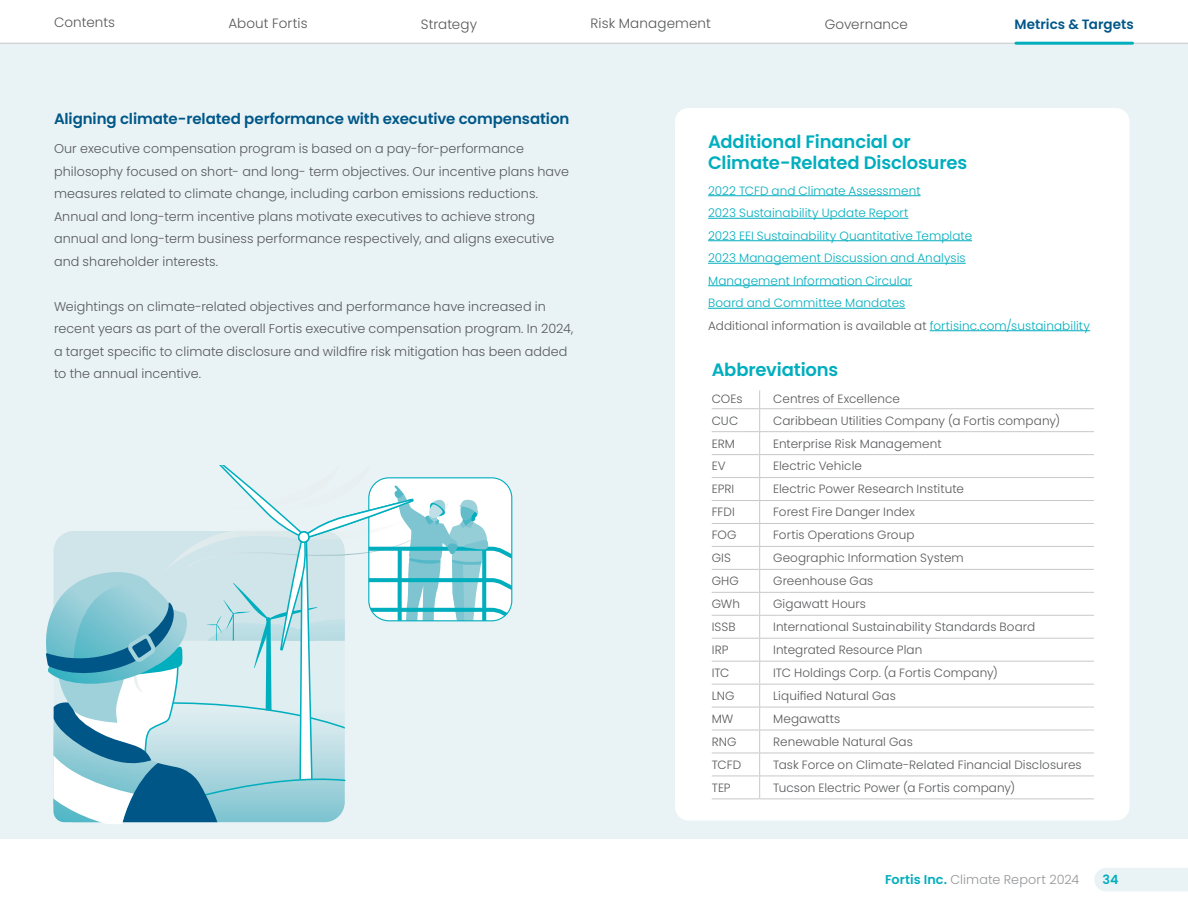
<style>
.page{position:relative;width:1188px;height:918px;background:#fff}
.page>*{position:absolute;margin:0;border:0;box-sizing:border-box;transform-origin:0 0}
.t1{font:600 18px/21.6px "Poppins";letter-spacing:-.01em;color:#00aebe}
.t2{font:600 15px "Poppins";letter-spacing:-.005em;color:#005788}
.t3{font:300 13.5px "Poppins";letter-spacing:.005em;color:#58595b}
.t4{font:600 13.5px "Poppins";letter-spacing:.005em;color:#005788}
.t5{font:300 12.75px/22.5px "Poppins";letter-spacing:.005em;color:#58595b}
.t6{font:300 12.75px "Poppins";letter-spacing:.01em;color:#939598}
.t7{font:600 12.75px "Poppins";color:#00aebe}
.t8{font:300 12px "Poppins";letter-spacing:.005em;color:#58595b}
.t9{font:300 12px/22.5px "Poppins";letter-spacing:.005em;color:#00aebe}
.s1{color:#58595b}
.s2{font-weight:600;color:#00aebe}
.s3{color:#fff}
</style>
<div class="page">
<div style="left:1094px;top:868px;width:94px;height:23px;background:#e9f3f5"></div>
<div style="left:0;top:43px;width:1188px;height:795px;background:#e9f3f5"></div>
<div style="left:675px;top:108px;width:454px;height:712px;background:#fff;border-radius:14px"></div>
<svg style="left:46px;top:465px;width:466px;height:359px"></svg>
<div style="left:298px;top:532px;width:11px;height:11px;background:#fff;border-radius:5px"></div>
<div style="left:298px;top:531px;width:12px;height:12px;border:2px solid #00aebe;border-radius:5px"></div>
<hr style="left:708px;top:195px;width:213px;height:1px;background:#00aebe">
<hr style="left:708px;top:218px;width:201px;height:1px;background:#00aebe">
<hr style="left:708px;top:240px;width:264px;height:1px;background:#00aebe">
<hr style="left:708px;top:263px;width:258px;height:1px;background:#00aebe">
<hr style="left:708px;top:285px;width:204px;height:1px;background:#00aebe">
<hr style="left:708px;top:308px;width:197px;height:1px;background:#00aebe">
<hr style="left:930px;top:330px;width:160px;height:1px;background:#00aebe">
<hr style="left:712px;top:408px;width:48px;height:1px;background:#c7c8ca">
<hr style="left:760px;top:408px;width:334px;height:1px;background:#c7c8ca">
<hr style="left:712px;top:431px;width:48px;height:1px;background:#c7c8ca">
<hr style="left:760px;top:431px;width:334px;height:1px;background:#c7c8ca">
<hr style="left:712px;top:454px;width:48px;height:1px;background:#c7c8ca">
<hr style="left:760px;top:454px;width:334px;height:1px;background:#c7c8ca">
<hr style="left:712px;top:477px;width:48px;height:1px;background:#c7c8ca">
<hr style="left:760px;top:477px;width:334px;height:1px;background:#c7c8ca">
<hr style="left:712px;top:500px;width:48px;height:1px;background:#c7c8ca">
<hr style="left:760px;top:500px;width:334px;height:1px;background:#c7c8ca">
<hr style="left:712px;top:523px;width:48px;height:1px;background:#c7c8ca">
<hr style="left:760px;top:523px;width:334px;height:1px;background:#c7c8ca">
<hr style="left:712px;top:546px;width:48px;height:1px;background:#c7c8ca">
<hr style="left:760px;top:546px;width:334px;height:1px;background:#c7c8ca">
<hr style="left:712px;top:569px;width:48px;height:1px;background:#c7c8ca">
<hr style="left:760px;top:569px;width:334px;height:1px;background:#c7c8ca">
<hr style="left:712px;top:615px;width:48px;height:1px;background:#c7c8ca">
<hr style="left:760px;top:615px;width:334px;height:1px;background:#c7c8ca">
<hr style="left:712px;top:638px;width:48px;height:1px;background:#c7c8ca">
<hr style="left:760px;top:638px;width:334px;height:1px;background:#c7c8ca">
<hr style="left:712px;top:661px;width:48px;height:1px;background:#c7c8ca">
<hr style="left:760px;top:661px;width:334px;height:1px;background:#c7c8ca">
<hr style="left:712px;top:684px;width:48px;height:1px;background:#c7c8ca">
<hr style="left:760px;top:684px;width:334px;height:1px;background:#c7c8ca">
<hr style="left:712px;top:707px;width:48px;height:1px;background:#c7c8ca">
<hr style="left:760px;top:707px;width:334px;height:1px;background:#c7c8ca">
<hr style="left:712px;top:730px;width:48px;height:1px;background:#c7c8ca">
<hr style="left:760px;top:730px;width:334px;height:1px;background:#c7c8ca">
<hr style="left:712px;top:753px;width:48px;height:1px;background:#c7c8ca">
<hr style="left:760px;top:753px;width:334px;height:1px;background:#c7c8ca">
<hr style="left:712px;top:776px;width:48px;height:1px;background:#c7c8ca">
<hr style="left:760px;top:776px;width:334px;height:1px;background:#c7c8ca">
<svg style="left:759px;top:390px;width:1px;height:408px"></svg>
<hr style="left:712px;top:798px;width:48px;height:1px;background:#c7c8ca">
<hr style="left:760px;top:798px;width:334px;height:1px;background:#c7c8ca">
<hr style="left:712px;top:592px;width:48px;height:1px;background:#c7c8ca">
<hr style="left:760px;top:592px;width:334px;height:1px;background:#c7c8ca">
<hr style="left:0;top:43px;width:1188px;height:1px;background:#c7c8ca">
<hr style="left:1016px;top:42px;width:116px;height:3px;background:#00aebe">
<p class="t3" style="left:54px;top:14px;width:63px">Contents</p>
<p class="t3" style="left:228px;top:16px;width:81px">About Fortis</p>
<p class="t3" style="left:421px;top:16px;width:58px">Strategy</p>
<p class="t3" style="left:591px;top:16px;width:122px">Risk Management</p>
<p class="t3" style="left:825px;top:16px;width:85px">Governance</p>
<p class="t4" style="left:1015px;top:16px;width:121px">Metrics &amp; Targets</p>
<p class="t2" style="left:54px;top:110px;width:517px">Aligning climate-related performance with executive compensation</p>
<p class="t5" style="left:54px;top:137px;width:517px">Our executive compensation program is based on a pay-for-performance philosophy focused on short- and long- term objectives. Our incentive plans have measures related to climate change, including carbon emissions reductions.<br>Annual and long-term incentive plans motivate executives to achieve strong annual and long-term business performance respectively, and aligns executive and shareholder interests.</p>
<p class="t5" style="left:54px;top:295px;width:521px">Weightings on climate-related objectives and performance have increased in recent years as part of the overall Fortis executive compensation program. In 2024, a target specific to climate disclosure and wildfire risk mitigation has been added to the annual incentive.</p>
<h1 class="t1" style="left:708px;top:131px;width:261px">Additional Financial or<br>Climate-Related Disclosures</h1>
<p class="t9" style="left:708px;top:179px;width:384px">2022 TCFD and Climate Assessment<br>2023 Sustainability Update Report<br>2023 EEI Sustainability Quantitative Template<br>2023 Management Discussion and Analysis<br>Management Information Circular<br>Board and Committee Mandates<br><span class="s1">Additional information is available at</span> fortisinc.com/sustainability</p>
<h1 class="t1" style="left:712px;top:359px;width:128px">Abbreviations</h1>
<p class="t8" style="left:712px;top:392px;width:32px">COEs</p>
<p class="t8" style="left:773px;top:392px;width:128px">Centres of Excellence</p>
<p class="t8" style="left:712px;top:413px;width:28px">CUC</p>
<p class="t8" style="left:773px;top:413px;width:289px">Caribbean Utilities Company (a Fortis company)</p>
<p class="t8" style="left:712px;top:436px;width:25px">ERM</p>
<p class="t8" style="left:773px;top:436px;width:170px">Enterprise Risk Management</p>
<p class="t8" style="left:712px;top:459px;width:16px">EV</p>
<p class="t8" style="left:773px;top:459px;width:90px">Electric Vehicle</p>
<p class="t8" style="left:712px;top:482px;width:24px">EPRI</p>
<p class="t8" style="left:773px;top:482px;width:192px">Electric Power Research Institute</p>
<p class="t8" style="left:712px;top:505px;width:25px">FFDI</p>
<p class="t8" style="left:773px;top:505px;width:143px">Forest Fire Danger Index</p>
<p class="t8" style="left:712px;top:528px;width:26px">FOG</p>
<p class="t8" style="left:773px;top:528px;width:143px">Fortis Operations Group</p>
<p class="t8" style="left:712px;top:551px;width:21px">GIS</p>
<p class="t8" style="left:773px;top:551px;width:192px">Geographic Information System</p>
<p class="t8" style="left:712px;top:574px;width:29px">GHG</p>
<p class="t8" style="left:773px;top:574px;width:102px">Greenhouse Gas</p>
<p class="t8" style="left:712px;top:597px;width:30px">GWh</p>
<p class="t8" style="left:773px;top:597px;width:94px">Gigawatt Hours</p>
<p class="t8" style="left:712px;top:620px;width:25px">ISSB</p>
<p class="t8" style="left:773px;top:620px;width:264px">International Sustainability Standards Board</p>
<p class="t8" style="left:712px;top:643px;width:18px">IRP</p>
<p class="t8" style="left:773px;top:643px;width:151px">Integrated Resource Plan</p>
<p class="t8" style="left:712px;top:666px;width:19px">ITC</p>
<p class="t8" style="left:773px;top:666px;width:226px">ITC Holdings Corp. (a Fortis Company)</p>
<p class="t8" style="left:712px;top:689px;width:24px">LNG</p>
<p class="t8" style="left:773px;top:689px;width:124px">Liquified Natural Gas</p>
<p class="t8" style="left:712px;top:712px;width:23px">MW</p>
<p class="t8" style="left:773px;top:712px;width:69px">Megawatts</p>
<p class="t8" style="left:712px;top:735px;width:26px">RNG</p>
<p class="t8" style="left:773px;top:735px;width:141px">Renewable Natural Gas</p>
<p class="t8" style="left:712px;top:758px;width:31px">TCFD</p>
<p class="t8" style="left:773px;top:758px;width:310px">Task Force on Climate-Related Financial Disclosures</p>
<p class="t8" style="left:712px;top:781px;width:20px">TEP</p>
<p class="t8" style="left:773px;top:781px;width:244px">Tucson Electric Power (a Fortis company)</p>
<p class="t6" style="left:885px;top:872px;width:196px"><span class="s2">Fortis Inc.</span> Climate Report 2024</p>
<p class="t7" style="left:1102px;top:872px;width:21px">34<span class="s3">34</span></p>
</div>
